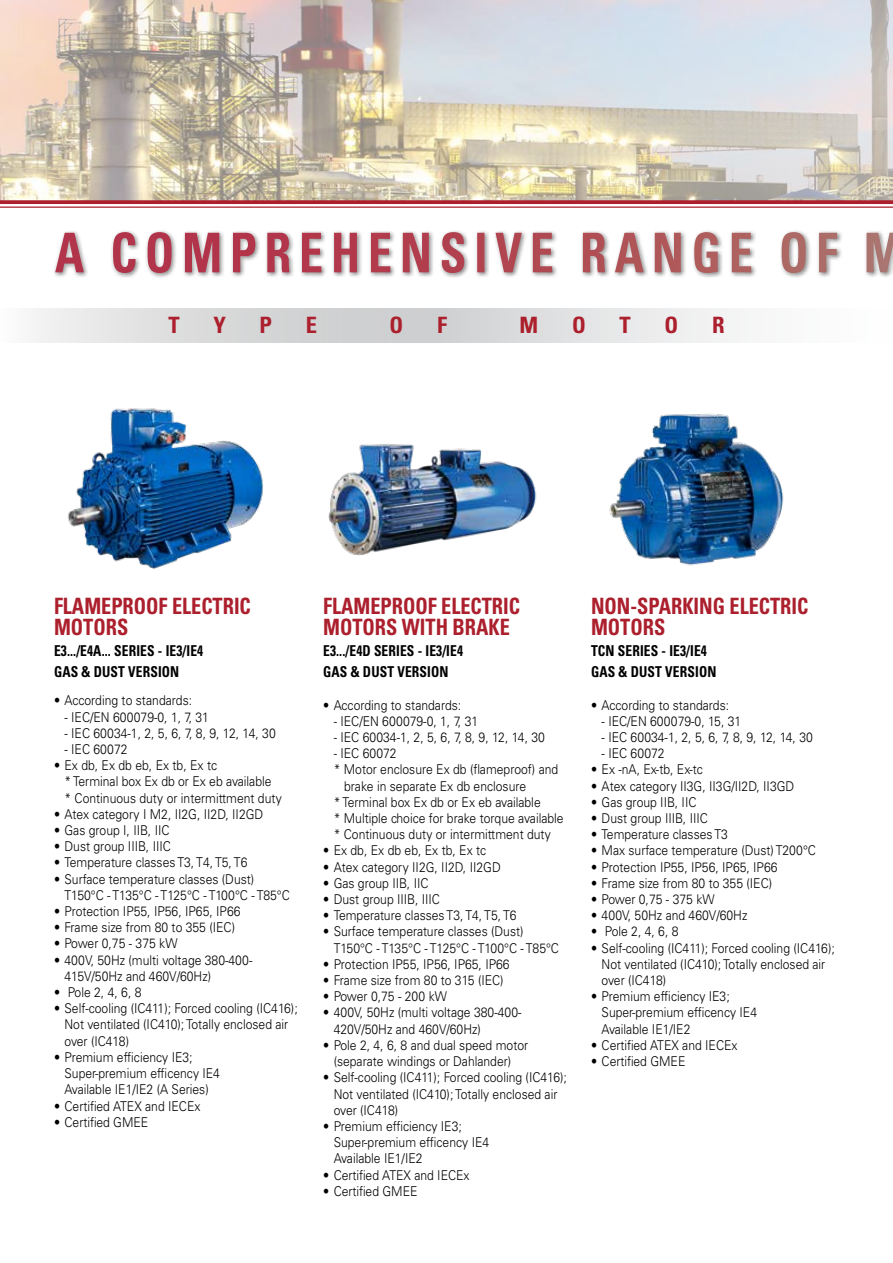
<style>
.page{position:relative;width:893px;height:1263px;background:#fff}
.page>*{position:absolute;margin:0;border:0;box-sizing:border-box;transform-origin:0 0}
.t1{font:700 condensed 22.5px/21px "Univers LT Std";color:#ac1f2d;scale:.9 1}
.t2{font:700 condensed 22.5px "Univers LT Std";color:#ac1f2d}
.t3{font:700 condensed 15px/21px "Univers LT Std";letter-spacing:.01em;color:#000;scale:.9 1}
.t4{font:300 13.5px/16.2px "Univers LT Std";color:#000;scale:.9 1}
</style>
<div class="page">
<svg style="left:32px;top:308px;width:709px;height:34px;background:#dededf"></svg>
<div style="left:46px;top:223px;width:847px;height:59px;background:#fff;opacity:.75"></div>
<svg style="left:55px;top:232px;width:751px;height:41px"></svg>
<img style="left:0;top:0;width:893px;height:200px">
<svg style="left:0;top:200px;width:893px;height:4px;background:#ae2a36"></svg>
<hr style="left:0;top:207px;width:893px;height:1px;background:#ac1f2d">
<img style="left:68px;top:408px;width:195px;height:161px">
<img style="left:328px;top:444px;width:209px;height:112px">
<img style="left:609px;top:413px;width:175px;height:153px">
<h1 class="t2" style="left:168px;top:312px;width:13px">T</h1>
<h1 class="t2" style="left:213px;top:312px;width:14px">Y</h1>
<h1 class="t2" style="left:260px;top:312px;width:14px">P</h1>
<h1 class="t2" style="left:306px;top:312px;width:13px">E</h1>
<h1 class="t2" style="left:390px;top:312px;width:15px">O</h1>
<h1 class="t2" style="left:437px;top:312px;width:11px">F</h1>
<h1 class="t2" style="left:520px;top:312px;width:20px">M</h1>
<h1 class="t2" style="left:572px;top:312px;width:15px">O</h1>
<h1 class="t2" style="left:620px;top:312px;width:13px">T</h1>
<h1 class="t2" style="left:665px;top:312px;width:15px">O</h1>
<h1 class="t2" style="left:712px;top:312px;width:14px">R</h1>
<h1 class="t1" style="left:54px;top:596px;width:220px">FLAMEPROOF ELECTRIC<br>MOTORS</h1>
<p class="t3" style="left:54px;top:640px;width:167px">E3.../E4A... SERIES - IE3/IE4<br>GAS &amp; DUST VERSION</p>
<p class="t4" style="left:54px;top:692px;width:155px">• According to standards:</p>
<p class="t4" style="left:64px;top:709px;width:162px">- IEC/EN 600079-0, 1, 7, 31</p>
<p class="t4" style="left:64px;top:725px;width:236px">- IEC 60034-1, 2, 5, 6, 7, 8, 9, 12, 14, 30</p>
<p class="t4" style="left:64px;top:741px;width:72px">- IEC 60072</p>
<p class="t4" style="left:64px;top:757px;width:243px;text-indent:-10px">• Ex db, Ex db eb, Ex tb, Ex tc<br>* Terminal box Ex db or Ex eb available<br>* Continuous duty or intermittment duty</p>
<p class="t4" style="left:54px;top:806px;width:234px">• Atex category I M2, II2G, II2D, II2GD</p>
<p class="t4" style="left:54px;top:822px;width:130px">• Gas group I, IIB, IIC</p>
<p class="t4" style="left:54px;top:838px;width:131px">• Dust group IIIB, IIIC</p>
<p class="t4" style="left:54px;top:854px;width:216px">• Temperature classes T3, T4, T5, T6</p>
<p class="t4" style="left:64px;top:871px;width:252px;text-indent:-10px">• Surface temperature classes (Dust)<br>T150°C - T135°C - T125°C - T100°C - T85°C</p>
<p class="t4" style="left:54px;top:903px;width:209px">• Protection IP55, IP56, IP65, IP66</p>
<p class="t4" style="left:54px;top:919px;width:203px">• Frame size from 80 to 355 (IEC)</p>
<p class="t4" style="left:54px;top:935px;width:139px">• Power 0,75 - 375 kW</p>
<p class="t4" style="left:64px;top:952px;width:210px;text-indent:-10px">• 400V, 50Hz (multi voltage 380-400-<br>415V/50Hz and 460V/60Hz)</p>
<p class="t4" style="left:54px;top:984px;width:99px">• Pole 2, 4, 6, 8</p>
<p class="t4" style="left:64px;top:1000px;width:261px;text-indent:-10px">• Self-cooling (IC411); Forced cooling (IC416);<br>Not ventilated (IC410); Totally enclosed air over (IC418)</p>
<p class="t4" style="left:64px;top:1049px;width:174px;text-indent:-10px">• Premium efficiency IE3;<br>Super-premium efficency IE4<br>Available IE1/IE2 (A Series)</p>
<p class="t4" style="left:54px;top:1097px;width:164px">• Certified ATEX and IECEx</p>
<p class="t4" style="left:54px;top:1114px;width:106px">• Certified GMEE</p>
<h1 class="t1" style="left:323px;top:596px;width:220px">FLAMEPROOF ELECTRIC<br>MOTORS WITH BRAKE</h1>
<p class="t3" style="left:323px;top:640px;width:157px">E3.../E4D SERIES - IE3/IE4<br>GAS &amp; DUST VERSION</p>
<p class="t4" style="left:323px;top:697px;width:155px">• According to standards:</p>
<p class="t4" style="left:334px;top:713px;width:162px">- IEC/EN 600079-0, 1, 7, 31</p>
<p class="t4" style="left:334px;top:729px;width:236px">- IEC 60034-1, 2, 5, 6, 7, 8, 9, 12, 14, 30</p>
<p class="t4" style="left:334px;top:745px;width:72px">- IEC 60072</p>
<p class="t4" style="left:334px;top:761px;width:251px">* Motor enclosure Ex db (flameproof) and</p>
<p class="t4" style="left:344px;top:778px;width:204px">brake in separate Ex db enclosure</p>
<p class="t4" style="left:334px;top:794px;width:232px">* Terminal box Ex db or Ex eb available</p>
<p class="t4" style="left:334px;top:810px;width:257px">* Multiple choice for brake torque available</p>
<p class="t4" style="left:334px;top:826px;width:243px">* Continuous duty or intermittment duty</p>
<p class="t4" style="left:323px;top:842px;width:183px">• Ex db, Ex db eb, Ex tb, Ex tc</p>
<p class="t4" style="left:323px;top:859px;width:199px">• Atex category II2G, II2D, II2GD</p>
<p class="t4" style="left:323px;top:875px;width:119px">• Gas group IIB, IIC</p>
<p class="t4" style="left:323px;top:891px;width:131px">• Dust group IIIB, IIIC</p>
<p class="t4" style="left:323px;top:907px;width:216px">• Temperature classes T3, T4, T5, T6</p>
<p class="t4" style="left:334px;top:923px;width:252px;text-indent:-10px">• Surface temperature classes (Dust)<br>T150°C - T135°C - T125°C - T100°C - T85°C</p>
<p class="t4" style="left:323px;top:956px;width:209px">• Protection IP55, IP56, IP65, IP66</p>
<p class="t4" style="left:323px;top:972px;width:202px">• Frame size from 80 to 315 (IEC)</p>
<p class="t4" style="left:323px;top:988px;width:139px">• Power 0,75 - 200 kW</p>
<p class="t4" style="left:334px;top:1004px;width:210px;text-indent:-10px">• 400V, 50Hz (multi voltage 380-400-<br>420V/50Hz and 460V/60Hz)</p>
<p class="t4" style="left:323px;top:1037px;width:229px;text-align:center">• Pole 2, 4, 6, 8 and dual speed motor (separate windings or Dahlander)</p>
<p class="t4" style="left:334px;top:1069px;width:261px;text-indent:-10px">• Self-cooling (IC411); Forced cooling (IC416);<br>Not ventilated (IC410); Totally enclosed air over (IC418)</p>
<p class="t4" style="left:334px;top:1118px;width:174px;text-indent:-10px">• Premium efficiency IE3;<br>Super-premium efficency IE4<br>Available IE1/IE2</p>
<p class="t4" style="left:323px;top:1166px;width:164px">• Certified ATEX and IECEx</p>
<p class="t4" style="left:323px;top:1183px;width:106px">• Certified GMEE</p>
<h1 class="t1" style="left:591px;top:596px;width:243px">NON-SPARKING ELECTRIC<br>MOTORS</h1>
<p class="t3" style="left:591px;top:640px;width:141px">TCN SERIES - IE3/IE4<br>GAS &amp; DUST VERSION</p>
<p class="t4" style="left:591px;top:697px;width:155px">• According to standards:</p>
<p class="t4" style="left:602px;top:713px;width:157px">- IEC/EN 600079-0, 15, 31</p>
<p class="t4" style="left:602px;top:729px;width:236px">- IEC 60034-1, 2, 5, 6, 7, 8, 9, 12, 14, 30</p>
<p class="t4" style="left:602px;top:745px;width:72px">- IEC 60072</p>
<p class="t4" style="left:591px;top:761px;width:126px">• Ex -nA, Ex-tb, Ex-tc</p>
<p class="t4" style="left:591px;top:778px;width:227px">• Atex category II3G, II3G/II2D, II3GD</p>
<p class="t4" style="left:591px;top:794px;width:119px">• Gas group IIB, IIC</p>
<p class="t4" style="left:591px;top:810px;width:131px">• Dust group IIIB, IIIC</p>
<p class="t4" style="left:591px;top:826px;width:154px">• Temperature classes T3</p>
<p class="t4" style="left:591px;top:842px;width:251px">• Max surface temperature (Dust) T200°C</p>
<p class="t4" style="left:591px;top:859px;width:209px">• Protection IP55, IP56, IP65, IP66</p>
<p class="t4" style="left:591px;top:875px;width:203px">• Frame size from 80 to 355 (IEC)</p>
<p class="t4" style="left:591px;top:891px;width:139px">• Power 0,75 - 375 kW</p>
<p class="t4" style="left:591px;top:907px;width:175px">• 400V, 50Hz and 460V/60Hz</p>
<p class="t4" style="left:591px;top:923px;width:99px">• Pole 2, 4, 6, 8</p>
<p class="t4" style="left:602px;top:940px;width:261px;text-indent:-10px">• Self-cooling (IC411); Forced cooling (IC416);<br>Not ventilated (IC410); Totally enclosed air over (IC418)</p>
<p class="t4" style="left:602px;top:988px;width:174px;text-indent:-10px">• Premium efficiency IE3;<br>Super-premium efficency IE4<br>Available IE1/IE2</p>
<p class="t4" style="left:591px;top:1037px;width:164px">• Certified ATEX and IECEx</p>
<p class="t4" style="left:591px;top:1053px;width:106px">• Certified GMEE</p>
</div>
